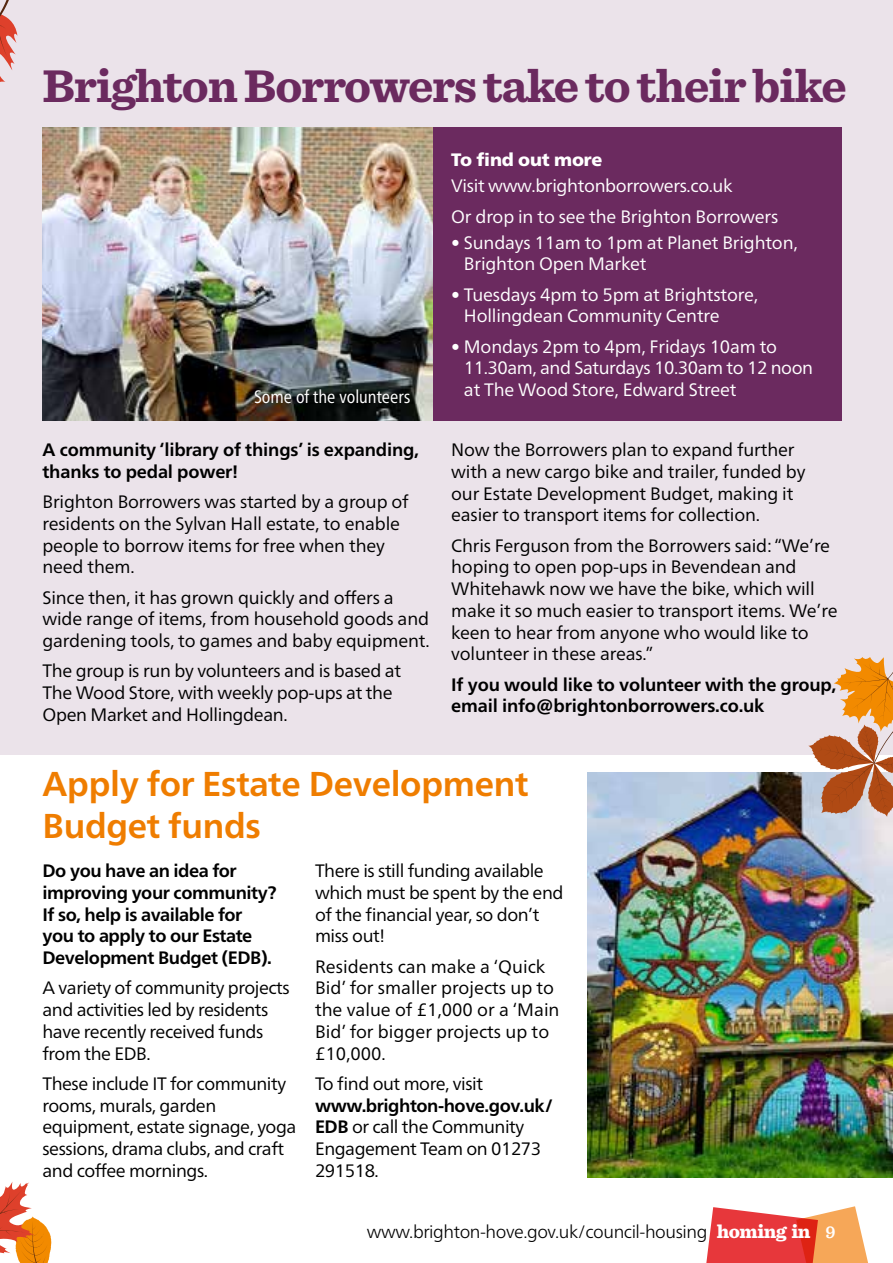
<style>
.page{position:relative;width:893px;height:1263px;background:#fff}
.page>*{position:absolute;margin:0;border:0;box-sizing:border-box;transform-origin:0 0}
.t1{font:700 48px "Sentinel";letter-spacing:-.025em;color:#6b2a5f}
.t2{font:700 34.5px/41.4px "Frutiger Neue LT Pro";letter-spacing:-.01em;color:#ef7d00}
.t3{font:18px/21.8px "Frutiger Neue LT Pro";letter-spacing:-.01em;color:#000}
.t4{font:18px/21.8px "Frutiger Neue LT Pro";letter-spacing:-.01em;color:#fff}
.t5{font:700 18px/21.8px "Frutiger Neue LT Pro";letter-spacing:-.01em;color:#000}
.t6{font:300 18px "Frutiger Neue LT Pro";letter-spacing:-.025em;color:#000}
.t7{font:condensed 18px "Frutiger Neue LT Pro";color:#fff}
.t8{font:900 18px "Frutiger Neue LT Pro";letter-spacing:-.01em;color:#fff}
.t9{font:condensed 18px "Frutiger Neue LT Pro";color:#000}
.s1{font-weight:700}
.s2{font-family:"Sentinel";font-weight:900;font-size:19.5px;color:#fff}
.s3{font-family:"Sentinel";font-weight:600;color:#fff}
</style>
<div class="page">
<svg style="left:706px;top:1206px;width:162px;height:57px"></svg>
<img style="left:587px;top:772px;width:306px;height:406px">
<div style="left:0;top:0;width:893px;height:755px;background:#ebe3ea"></div>
<img style="left:43px;top:128px;width:390px;height:293px">
<div style="left:433px;top:128px;width:409px;height:293px;background:#6b2a5f"></div>
<svg style="left:0;top:1182px;width:52px;height:81px"></svg>
<svg style="left:808px;top:657px;width:85px;height:160px"></svg>
<svg style="left:0;top:0;width:17px;height:82px"></svg>
<h1 class="t1" style="left:43px;top:48px;width:806px">Brighton Borrowers take to their bike</h1>
<p class="t7" style="left:254px;top:386px;width:158px">Some of the volunteers</p>
<p class="t5" style="left:43px;top:439px;width:378px">A community ‘library of things’ is expanding, thanks to pedal power!</p>
<p class="t3" style="left:43px;top:491px;width:368px">Brighton Borrowers was started by a group of residents on the Sylvan Hall estate, to enable people to borrow items for free when they need them.</p>
<p class="t3" style="left:43px;top:586px;width:389px">Since then, it has grown quickly and offers a wide range of items, from household goods and gardening tools, to games and baby equipment.</p>
<p class="t3" style="left:43px;top:660px;width:360px">The group is run by volunteers and is based at<br>The Wood Store, with weekly pop-ups at the<br>Open Market and Hollingdean.</p>
<p class="t9" style="left:241px;top:599px;width:54px">Caption</p>
<p class="t8" style="left:451px;top:149px;width:153px">To find out more</p>
<p class="t4" style="left:451px;top:171px;width:329px;line-height:30.3px">Visit www.brightonborrowers.co.uk<br>Or drop in to see the Brighton Borrowers</p>
<p class="t4" style="left:464px;top:231px;width:335px;text-indent:-13px">• Sundays 11am to 1pm at Planet Brighton,<br>Brighton Open Market</p>
<p class="t4" style="left:464px;top:283px;width:296px;text-indent:-13px">• Tuesdays 4pm to 5pm at Brightstore,<br>Hollingdean Community Centre</p>
<p class="t4" style="left:464px;top:335px;width:351px;text-indent:-13px">• Mondays 2pm to 4pm, Fridays 10am to<br>11.30am, and Saturdays 10.30am to 12 noon at The Wood Store, Edward Street</p>
<p class="t3" style="left:451px;top:439px;width:356px">Now the Borrowers plan to expand further with a new cargo bike and trailer, funded by our Estate Development Budget, making it easier to transport items for collection.</p>
<p class="t3" style="left:451px;top:534px;width:388px">Chris Ferguson from the Borrowers said: “We’re hoping to open pop-ups in Bevendean and Whitehawk now we have the bike, which will make it so much easier to transport items. We’re keen to hear from anyone who would like to volunteer in these areas.”</p>
<p class="t5" style="left:451px;top:673px;width:386px">If you would like to volunteer with the group, email info@brightonborrowers.co.uk</p>
<h2 class="t2" style="left:43px;top:763px;width:487px">Apply for Estate Development<br>Budget funds</h2>
<p class="t3" style="left:315px;top:860px;width:250px">There is still funding available which must be spent by the end of the financial year, so don’t miss out!</p>
<p class="t3" style="left:315px;top:955px;width:246px">Residents can make a ‘Quick<br>Bid’ for smaller projects up to the value of £1,000 or a ‘Main<br>Bid’ for bigger projects up to £10,000.</p>
<p class="t3" style="left:315px;top:1072px;width:170px">To find out more, visit</p>
<p class="t3" style="left:315px;top:1094px;width:240px"><span class="s1">www.brighton-hove.gov.uk/<br>EDB</span> or call the Community<br>Engagement Team on 01273<br>291518.</p>
<p class="t5" style="left:43px;top:860px;width:235px">Do you have an idea for improving your community?<br>If so, help is available for you to apply to our Estate<br>Development Budget (EDB).</p>
<p class="t3" style="left:43px;top:977px;width:249px">A variety of community projects and activities led by residents have recently received funds from the EDB.</p>
<p class="t3" style="left:43px;top:1072px;width:255px">These include IT for community rooms, murals, garden equipment, estate signage, yoga sessions, drama clubs, and craft and coffee mornings.</p>
<p class="t6" style="left:367px;top:1221px;width:470px">www.brighton-hove.gov.uk/council-housing <span class="s2">homing in</span> <span class="s3">9</span></p>
</div>
